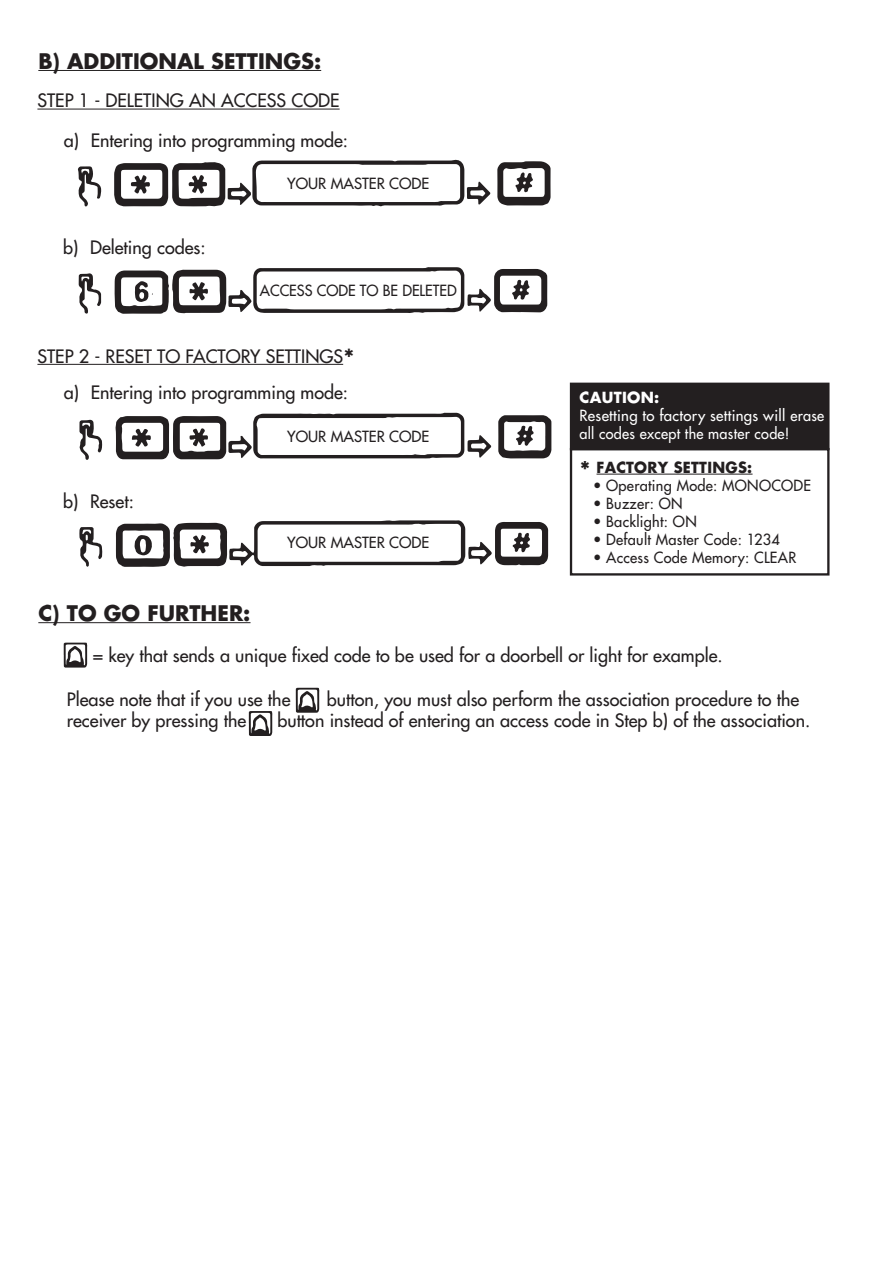
<style>
.page{position:relative;width:893px;height:1263px;background:#fff}
.page>*{position:absolute;margin:0;border:0;box-sizing:border-box;transform-origin:0 0}
.t1{font:21px "Futura Koyu";color:#231f20}
.t2{font:18px/36.9px "Futura";color:#231f20}
.t3{font:15px "Futura";letter-spacing:.02em;color:#231f20}
.t4{font:15px/18px "Futura";letter-spacing:.02em;color:#fff}
.t5{font:15px "Futura";color:#231f20}
.t6{font:15px "Futura Koyu";letter-spacing:.02em;color:#231f20}
.t7{font:15px "Futura Koyu";letter-spacing:.02em;color:#fff}
.s1{font-size:27px}
.s2{font-size:24px}
</style>
<div class="page">
<svg style="left:78px;top:166px;width:23px;height:41px"></svg>
<svg style="left:79px;top:527px;width:23px;height:40px"></svg>
<svg style="left:79px;top:273px;width:22px;height:41px"></svg>
<svg style="left:79px;top:420px;width:23px;height:40px"></svg>
<svg style="left:498px;top:415px;width:53px;height:43px"></svg>
<svg style="left:114px;top:159px;width:376px;height:48px"></svg>
<svg style="left:116px;top:520px;width:432px;height:47px"></svg>
<svg style="left:114px;top:267px;width:433px;height:47px"></svg>
<svg style="left:497px;top:161px;width:53px;height:45px"></svg>
<svg style="left:115px;top:413px;width:376px;height:46px"></svg>
<div style="left:570px;top:448px;width:259px;height:128px;border:2px solid #231f20"></div>
<hr style="left:596px;top:474px;width:156px;height:1px;background:#231f20">
<div style="left:570px;top:383px;width:259px;height:67px;background:#231f20"></div>
<hr style="left:38px;top:70px;width:283px;height:1px;background:#231f20">
<hr style="left:37px;top:109px;width:302px;height:1px;background:#231f20">
<hr style="left:37px;top:364px;width:306px;height:1px;background:#231f20">
<hr style="left:38px;top:622px;width:212px;height:1px;background:#231f20">
<svg style="left:64px;top:642px;width:23px;height:26px"></svg>
<svg style="left:296px;top:688px;width:23px;height:25px"></svg>
<svg style="left:249px;top:711px;width:23px;height:25px"></svg>
<p class="t1" style="left:38px;top:46px;width:284px">B) ADDITIONAL SETTINGS:</p>
<p class="t2" style="left:37px;top:82px;width:304px">STEP 1 - DELETING AN ACCESS CODE</p>
<p class="t2" style="left:64px;top:122px;width:286px">a) Entering into programming mode:</p>
<p class="t2" style="left:63px;top:229px;width:144px">b) Deleting codes:</p>
<p class="t5" style="left:287px;top:174px;width:144px">YOUR MASTER CODE</p>
<p class="t5" style="left:260px;top:281px;width:198px">ACCESS CODE TO BE DELETED</p>
<p class="t2" style="left:64px;top:338px;width:292px;text-indent:-26px">STEP 2 - RESET TO FACTORY SETTINGS<span class="s1">* </span>a) Entering into programming mode:</p>
<p class="t2" style="left:63px;top:483px;width:72px">b) Reset:</p>
<p class="t1" style="left:38px;top:599px;width:214px">C) TO GO FURTHER:</p>
<p class="t5" style="left:287px;top:427px;width:144px">YOUR MASTER CODE</p>
<p class="t5" style="left:287px;top:533px;width:144px">YOUR MASTER CODE</p>
<p class="t7" style="left:579px;top:387px;width:81px">CAUTION:</p>
<p class="t4" style="left:579px;top:407px;width:246px">Resetting to factory settings will erase all codes except the master code!</p>
<p class="t6" style="left:579px;top:457px;width:174px"><span class="s2">*</span> FACTORY SETTINGS:</p>
<p class="t3" style="left:593px;top:476px;width:220px">• Operating Mode: MONOCODE</p>
<p class="t3" style="left:593px;top:494px;width:91px">• Buzzer: ON</p>
<p class="t3" style="left:593px;top:512px;width:105px">• Backlight: ON</p>
<p class="t3" style="left:593px;top:530px;width:188px">• Default Master Code: 1234</p>
<p class="t3" style="left:593px;top:548px;width:205px">• Access Code Memory: CLEAR</p>
<p class="t2" style="left:93px;top:637px;width:631px">= key that sends a unique fixed code to be used for a doorbell or light for example.</p>
<p class="t2" style="left:67px;top:681px;width:225px">Please note that if you use the</p>
<p class="t2" style="left:327px;top:681px;width:474px">button, you must also perform the association procedure to the</p>
<p class="t2" style="left:67px;top:702px;width:181px">receiver by pressing the</p>
<p class="t2" style="left:277px;top:702px;width:534px">button instead of entering an access code in Step b) of the association.</p>
</div>
